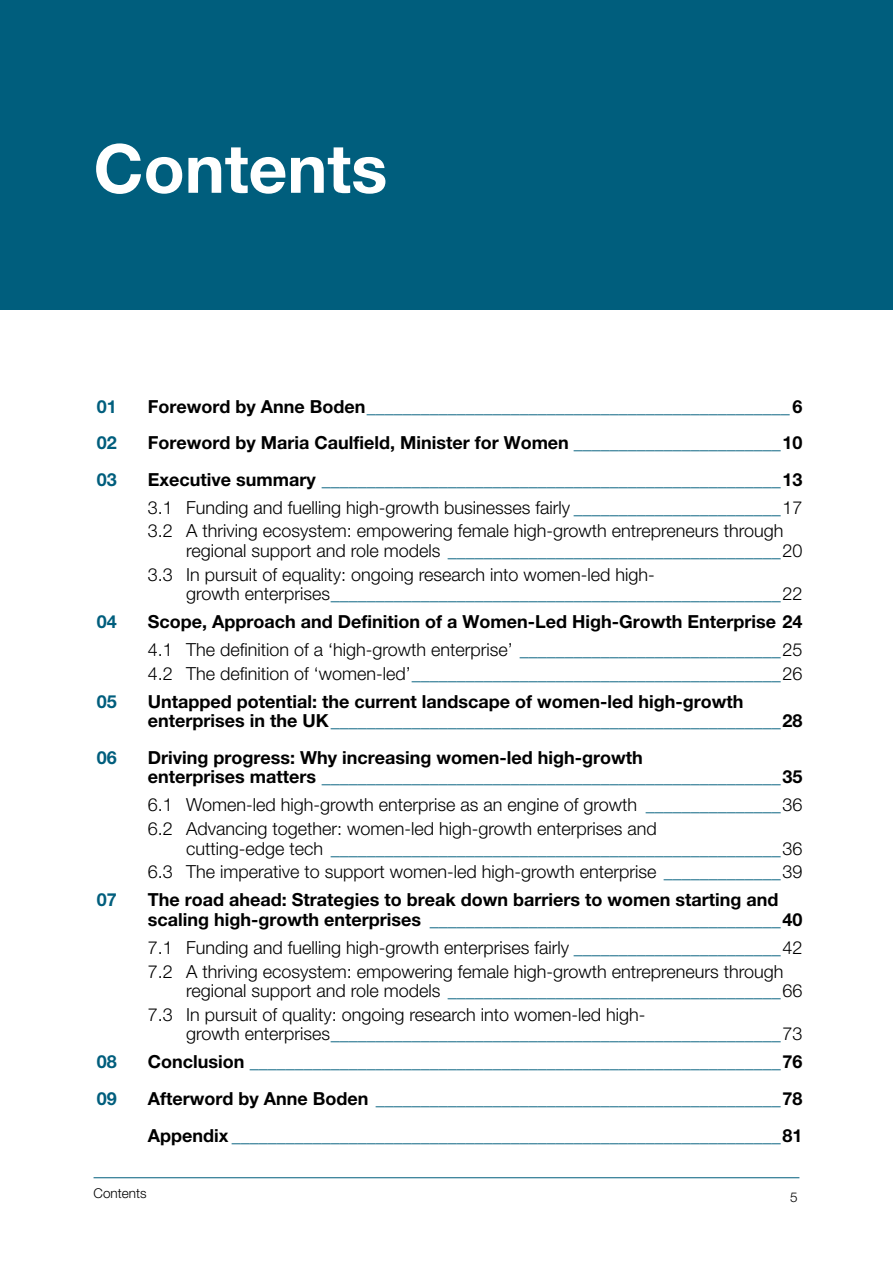
<style>
.page{position:relative;width:893px;height:1263px;background:#fff}
.page>*{position:absolute;margin:0;border:0;box-sizing:border-box;transform-origin:0 0}
.Contents_heading_No_TOC{font:700 67.5px "Helvetica Neue LT Pro";color:#fff}
.t1{font:300 18px/19.5px "Helvetica Neue LT Pro";color:#000}
.t2{font:700 18px/19.5px "Helvetica Neue LT Pro";color:#000}
.t3{font:700 18px "Helvetica Neue LT Pro";color:#005e7d}
.t4{font:300 18px "Helvetica Neue LT Pro";color:#005e7d}
.t5{font:300 13.5px "Helvetica Neue LT Pro";color:#000}
.s1{color:#000}
.s2{color:#005e7d}
</style>
<div class="page">
<hr style="left:94px;top:1177px;width:705px;height:1px;background:#005e7d">
<div style="left:0;top:0;width:893px;height:309px;background:#005e7d"></div>
<h2 class="Contents_heading_No_TOC" style="left:94px;top:127px;width:295px">Contents</h2>
<p class="t3" style="left:97px;top:395px;width:22px">01</p>
<p class="t3" style="left:148px;top:395px;width:656px"><span class="s1">Foreword by Anne Boden</span>_______________________________________________ <span class="s1">6</span></p>
<p class="t3" style="left:97px;top:431px;width:22px">02</p>
<p class="t2" style="left:148px;top:432px;width:656px">Foreword by Maria Caulfield, Minister for Women <span class="s2">_______________________</span>10</p>
<p class="t3" style="left:97px;top:468px;width:22px">03</p>
<p class="t3" style="left:148px;top:468px;width:656px"><span class="s1">Executive summary</span> ___________________________________________________<span class="s1">13</span></p>
<p class="t1" style="left:148px;top:497px;width:656px">3.1 Funding and fuelling high-growth businesses fairly <span class="s2">_______________________</span>17</p>
<p class="t1" style="left:186px;top:521px;width:618px;text-indent:-38px">3.2 A thriving ecosystem: empowering female high-growth entrepreneurs through regional support and role models <span class="s2">_____________________________________</span>20</p>
<p class="t1" style="left:186px;top:564px;width:618px;text-indent:-38px">3.3 In pursuit of equality: ongoing research into women-led high-<br>growth enterprises<span class="s2">__________________________________________________</span>22</p>
<p class="t3" style="left:97px;top:611px;width:22px">04</p>
<p class="t2" style="left:148px;top:612px;width:656px">Scope, Approach and Definition of a Women-Led High-Growth Enterprise 24</p>
<p class="t1" style="left:148px;top:640px;width:656px">4.1 The definition of a ‘high-growth enterprise’ <span class="s2">_____________________________</span>25</p>
<p class="t4" style="left:148px;top:662px;width:656px"><span class="s1">4.2 The definition of ‘women-led’</span>_________________________________________<span class="s1">26</span></p>
<p class="t3" style="left:97px;top:690px;width:22px">05</p>
<p class="t2" style="left:148px;top:691px;width:656px">Untapped potential: the current landscape of women-led high-growth enterprises in the UK<span class="s2">__________________________________________________</span>28</p>
<p class="t3" style="left:97px;top:746px;width:22px">06</p>
<p class="t2" style="left:148px;top:747px;width:656px">Driving progress: Why increasing women-led high-growth<br>enterprises matters <span class="s2">___________________________________________________</span>35</p>
<p class="t1" style="left:148px;top:795px;width:656px">6.1 Women-led high-growth enterprise as an engine of growth <span class="s2">_______________</span>36</p>
<p class="t1" style="left:186px;top:819px;width:618px;text-indent:-38px">6.2 Advancing together: women-led high-growth enterprises and<br>cutting-edge tech <span class="s2">__________________________________________________</span>36</p>
<p class="t1" style="left:148px;top:862px;width:656px">6.3 The imperative to support women-led high-growth enterprise <span class="s2">_____________</span>39</p>
<p class="t3" style="left:97px;top:889px;width:22px">07</p>
<p class="t2" style="left:148px;top:890px;width:656px">The road ahead: Strategies to break down barriers to women starting and scaling high-growth enterprises <span class="s2">_______________________________________</span>40</p>
<p class="t1" style="left:148px;top:937px;width:656px">7.1 Funding and fuelling high-growth enterprises fairly <span class="s2">_______________________</span>42</p>
<p class="t1" style="left:186px;top:961px;width:618px;text-indent:-38px">7.2 A thriving ecosystem: empowering female high-growth entrepreneurs through regional support and role models <span class="s2">_____________________________________</span>66</p>
<p class="t1" style="left:186px;top:1004px;width:618px;text-indent:-38px">7.3 In pursuit of quality: ongoing research into women-led high-<br>growth enterprises<span class="s2">__________________________________________________</span>73</p>
<p class="t3" style="left:97px;top:1051px;width:22px">08</p>
<p class="t3" style="left:148px;top:1051px;width:656px"><span class="s1">Conclusion</span> ___________________________________________________________<span class="s1">76</span></p>
<p class="t3" style="left:97px;top:1087px;width:22px">09</p>
<p class="t3" style="left:148px;top:1087px;width:656px"><span class="s1">Afterword by Anne Boden</span> _____________________________________________<span class="s1">78</span></p>
<p class="t3" style="left:148px;top:1124px;width:656px"><span class="s1">Appendix</span> _____________________________________________________________<span class="s1">81</span></p>
<p class="t5" style="left:94px;top:1185px;width:55px">Contents</p>
<p class="t5" style="left:790px;top:1188px;width:9px">5</p>
</div>
